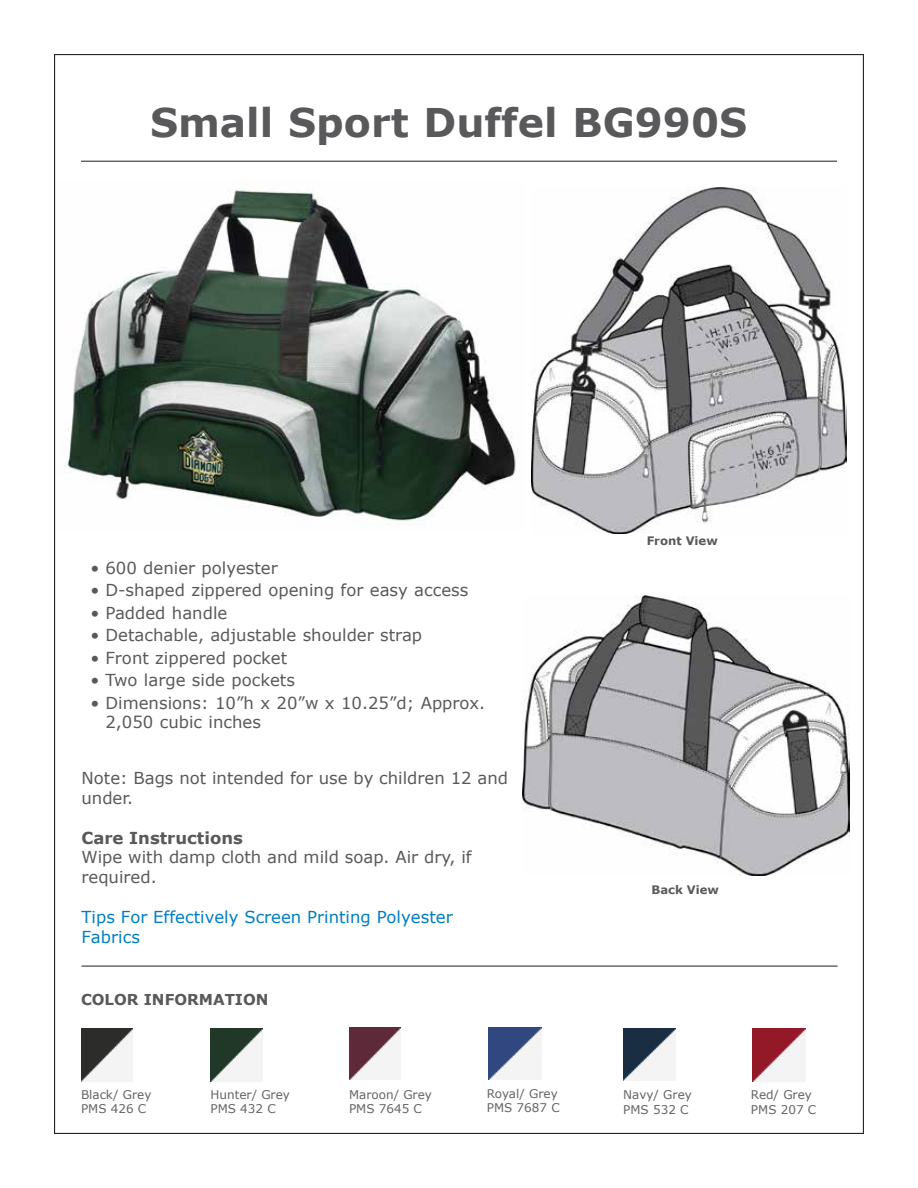
<style>
.page{position:relative;width:918px;height:1188px;background:#fff}
.page>*{position:absolute;margin:0;border:0;box-sizing:border-box;transform-origin:0 0}
.t1{font:700 39.6px "Verdana";color:#59595b}
.t2{font:16.5px/19.8px "Verdana";color:#59595b}
.t3{font:16.5px/19.8px "Verdana";color:#007dc3}
.t4{font:700 16.5px "Verdana";color:#59595b}
.t5{font:700 15px "Verdana";color:#59595b}
.t6{font:12px/14.4px "Verdana";color:#636466}
.t7{font:700 11.7px "Verdana";color:#59595b}
</style>
<div class="page">
<img style="left:523px;top:596px;width:327px;height:279px">
<img style="left:531px;top:187px;width:315px;height:346px">
<img style="left:65px;top:190px;width:451px;height:331px">
<hr style="left:81px;top:161px;width:756px;height:1px;background:#636466">
<img style="left:81px;top:1029px;width:52px;height:52px">
<img style="left:210px;top:1029px;width:53px;height:52px">
<hr style="left:81px;top:965px;width:756px;height:2px;background:#636466">
<img style="left:349px;top:1028px;width:52px;height:52px">
<img style="left:623px;top:1028px;width:52px;height:52px">
<img style="left:753px;top:1029px;width:52px;height:52px">
<img style="left:489px;top:1027px;width:52px;height:53px">
<h1 class="t1" style="left:150px;top:97px;width:599px">Small Sport Duffel BG990S</h1>
<p class="t2" style="left:90px;top:557px;width:189px">• 600 denier polyester</p>
<p class="t2" style="left:90px;top:580px;width:380px">• D-shaped zippered opening for easy access</p>
<p class="t2" style="left:90px;top:602px;width:138px">• Padded handle</p>
<p class="t2" style="left:90px;top:625px;width:333px">• Detachable, adjustable shoulder strap</p>
<p class="t2" style="left:90px;top:647px;width:198px">• Front zippered pocket</p>
<p class="t2" style="left:90px;top:670px;width:206px">• Two large side pockets</p>
<p class="t2" style="left:105px;top:692px;width:381px;text-indent:-15px">• Dimensions: 10”h x 20”w x 10.25”d; Approx.<br>2,050 cubic inches</p>
<p class="t2" style="left:81px;top:768px;width:428px">Note: Bags not intended for use by children 12 and under.</p>
<p class="t4" style="left:81px;top:827px;width:163px">Care Instructions</p>
<p class="t2" style="left:81px;top:847px;width:392px">Wipe with damp cloth and mild soap. Air dry, if required.</p>
<p class="t3" style="left:81px;top:906px;width:373px">Tips For Effectively Screen Printing Polyester<br>Fabrics</p>
<p class="t5" style="left:81px;top:990px;width:189px">COLOR INFORMATION</p>
<p class="t7" style="left:647px;top:533px;width:73px">Front View</p>
<p class="t7" style="left:652px;top:882px;width:69px">Back View</p>
<p class="t6" style="left:81px;top:1087px;width:72px">Black/ Grey<br>PMS 426 C</p>
<p class="t6" style="left:210px;top:1087px;width:81px">Hunter/ Grey<br>PMS 432 C</p>
<p class="t6" style="left:487px;top:1086px;width:74px">Royal/ Grey<br>PMS 7687 C</p>
<p class="t6" style="left:349px;top:1087px;width:84px">Maroon/ Grey<br>PMS 7645 C</p>
<p class="t6" style="left:623px;top:1087px;width:70px">Navy/ Grey<br>PMS 532 C</p>
<p class="t6" style="left:751px;top:1087px;width:67px">Red/ Grey<br>PMS 207 C</p>
</div>
